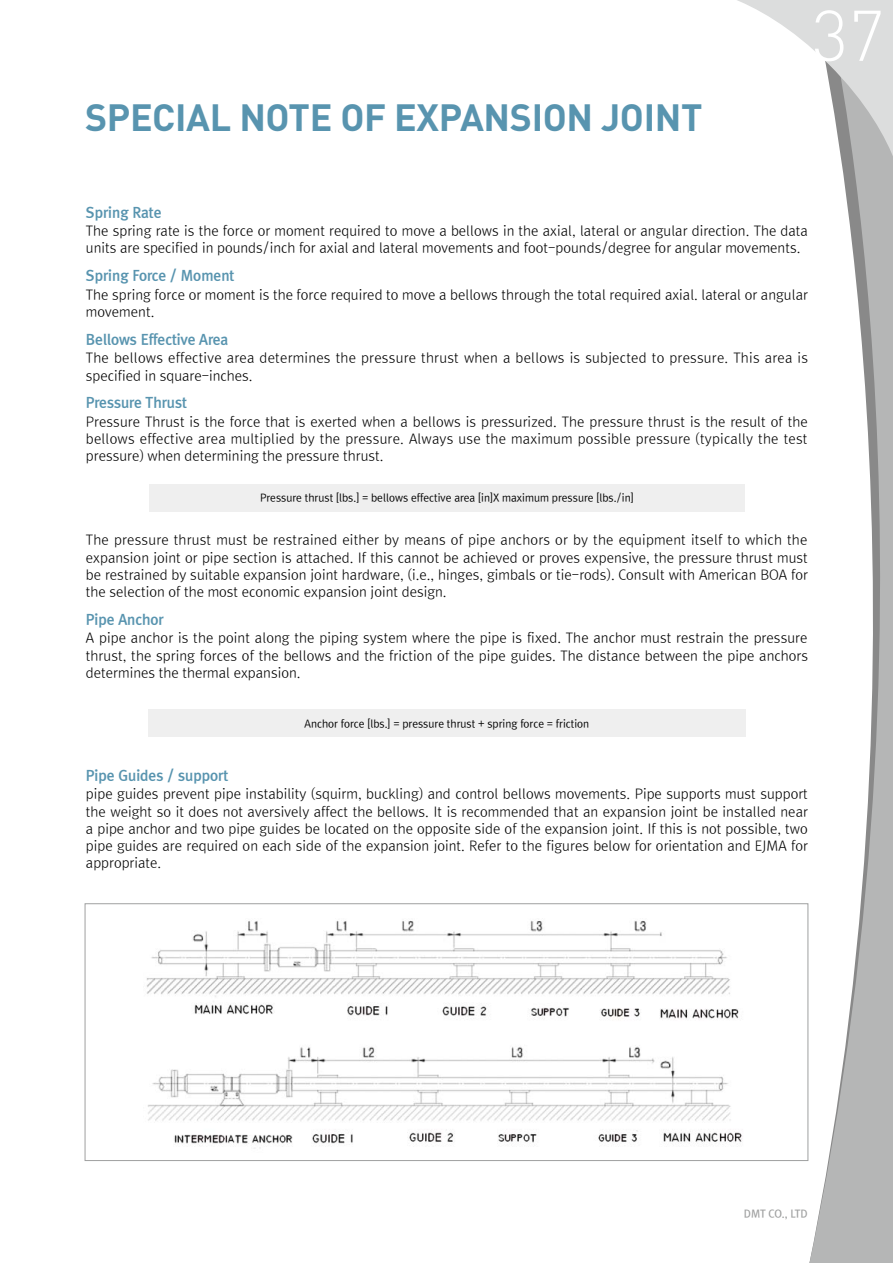
<style>
.page{position:relative;width:893px;height:1263px;background:#fff}
.page>*{position:absolute;margin:0;border:0;box-sizing:border-box;transform-origin:0 0}
.t1{font:300 70.5px "DIN";color:#fff}
.t2{font:700 37.5px "DIN";letter-spacing:-.01em;color:#5894af}
.t3{font:14.25px "Rix Go EB";color:#5894af}
.t4{font:13.5px/17.2px "Rix Go L";color:#000;text-align:justify}
.t5{font:10.5px "Rix Go M";color:#000}
.t6{font:10.5px "Rix Go B";letter-spacing:-.02em;color:#9fa0a0}
</style>
<div class="page">
<svg style="left:654px;top:205px;width:239px;height:1058px"></svg>
<svg style="left:737px;top:0;width:156px;height:205px"></svg>
<div style="left:149px;top:484px;width:596px;height:28px;background:#efefef"></div>
<div style="left:148px;top:710px;width:597px;height:27px;background:#efefef"></div>
<img style="left:146px;top:912px;width:604px;height:246px">
<div style="left:85px;top:903px;width:723px;height:258px;border:1px solid #9fa0a0"></div>
<h2 class="t2" style="left:85px;top:93px;width:619px">SPECIAL NOTE OF EXPANSION JOINT</h2>
<h1 class="t1" style="left:812px;top:-8px;width:74px">37</h1>
<p class="t3" style="left:86px;top:204px;width:77px">Spring Rate</p>
<p class="t4" style="left:86px;top:222px;width:723px">The spring rate is the force or moment required to move a bellows in the axial, lateral or angular direction. The data units are specified in pounds/inch for axial and lateral movements and foot-pounds/degree for angular movements.</p>
<p class="t3" style="left:86px;top:268px;width:150px">Spring Force / Moment</p>
<p class="t4" style="left:86px;top:286px;width:723px">The spring force or moment is the force required to move a bellows through the total required axial. lateral or angular movement.</p>
<p class="t3" style="left:86px;top:331px;width:144px">Bellows Effective Area</p>
<p class="t4" style="left:86px;top:349px;width:724px">The bellows effective area determines the pressure thrust when a bellows is subjected to pressure. This area is specified in square-inches.</p>
<p class="t3" style="left:86px;top:395px;width:103px">Pressure Thrust</p>
<p class="t4" style="left:86px;top:413px;width:723px">Pressure Thrust is the force that is exerted when a bellows is pressurized. The pressure thrust is the result of the bellows effective area multiplied by the pressure. Always use the maximum possible pressure (typically the test pressure) when determining the pressure thrust.</p>
<p class="t5" style="left:260px;top:492px;width:375px">Pressure thrust [lbs.] = bellows effective area [in]X maximum pressure [lbs./in]</p>
<p class="t4" style="left:86px;top:531px;width:723px">The pressure thrust must be restrained either by means of pipe anchors or by the equipment itself to which the expansion joint or pipe section is attached. If this cannot be achieved or proves expensive, the pressure thrust must be restrained by suitable expansion joint hardware, (i.e., hinges, gimbals or tie-rods). Consult with American BOA for the selection of the most economic expansion joint design.</p>
<p class="t3" style="left:86px;top:612px;width:79px">Pipe Anchor</p>
<p class="t4" style="left:86px;top:630px;width:724px">A pipe anchor is the point along the piping system where the pipe is fixed. The anchor must restrain the pressure thrust, the spring forces of the bellows and the friction of the pipe guides. The distance between the pipe anchors determines the thermal expansion.</p>
<p class="t5" style="left:305px;top:717px;width:286px">Anchor force [lbs.] = pressure thrust + spring force = friction</p>
<p class="t3" style="left:86px;top:768px;width:144px">Pipe Guides / support</p>
<p class="t4" style="left:86px;top:786px;width:723px">pipe guides prevent pipe instability (squirm, buckling) and control bellows movements. Pipe supports must support the weight so it does not aversively affect the bellows. It is recommended that an expansion joint be installed near a pipe anchor and two pipe guides be located on the opposite side of the expansion joint. If this is not possible, two pipe guides are required on each side of the expansion joint. Refer to the figures below for orientation and EJMA for appropriate.</p>
<p class="t6" style="left:744px;top:1208px;width:65px">DMT CO., LTD</p>
</div>
